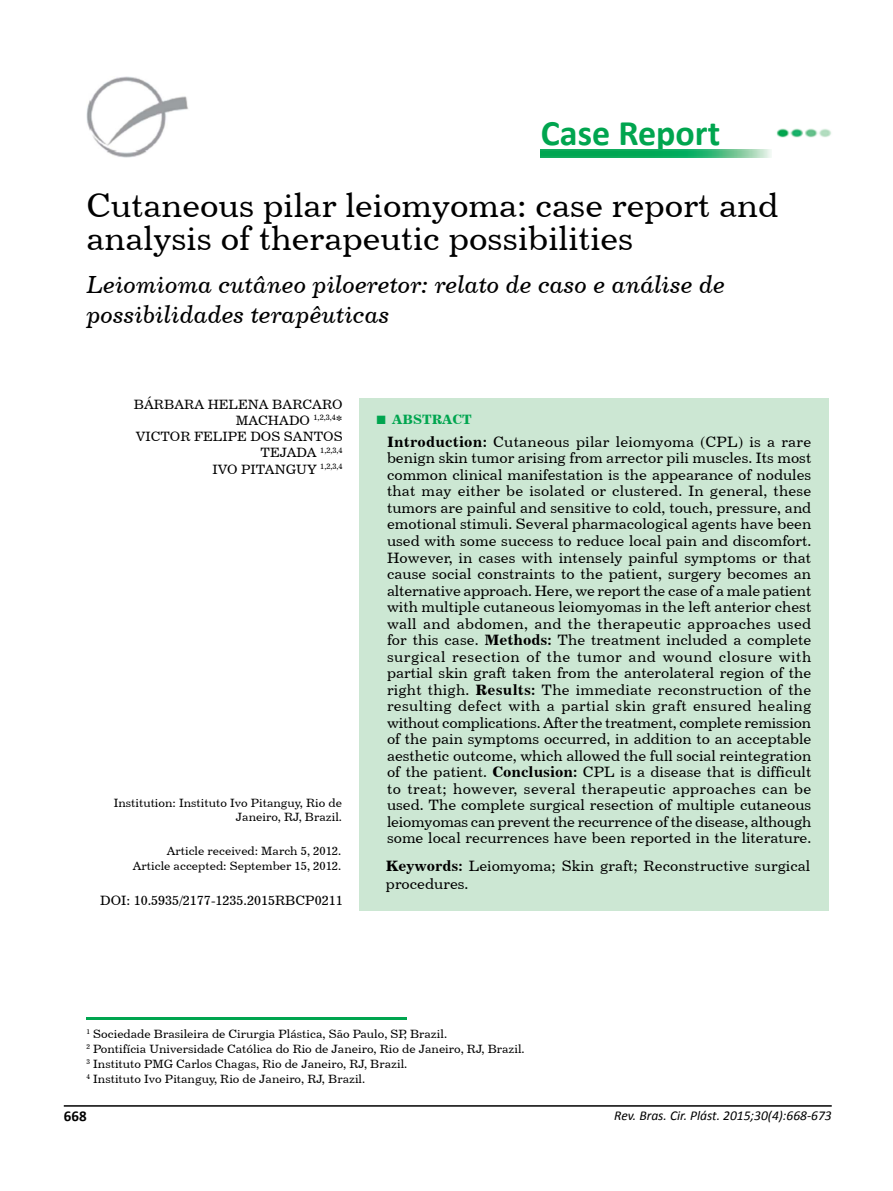
<style>
.page{position:relative;width:893px;height:1191px;background:#fff}
.page>*{position:absolute;margin:0;border:0;box-sizing:border-box;transform-origin:0 0}
.t1{font:700 36px "Calibri";color:#00a54f}
.t2{font:33.75px/33px "Century 731 BT Roman A";color:#000}
.t3{font:24.75px/30px "Century 731 BT Italic A";color:#000}
.t4{font:15px/16.5px "Century 731 BT Roman A";color:#000;text-align:justify}
.t5{font:700 15px "Calibri";color:#000}
.t6{font:13.5px/16.2px "Century 731 BT Roman A";color:#000;text-align:right}
.t7{font:italic 13.5px "Calibri";color:#000}
.t8{font:13.5px "Century 731 BT Bold A";color:#00a54f}
.t9{font:12px/15px "Century 731 BT Roman A";color:#000;text-align:right}
.t10{font:7.8px "Century 731 BT Roman A";color:#000}
.s1{font-size:13.5px}
.s2{font-family:"Times New Roman";font-weight:700;font-size:18px}
.s3{font-family:"Century 731 BT Bold A"}
</style>
<div class="page">
<hr style="left:64px;top:1105px;width:768px;height:1px;background:#000">
<img style="left:776px;top:128px;width:55px;height:10px">
<img style="left:87px;top:77px;width:101px;height:81px">
<hr style="left:86px;top:1017px;width:321px;height:3px;background:#00a54f">
<img style="left:540px;top:150px;width:232px;height:7px">
<div style="left:359px;top:398px;width:470px;height:513px;background:#cce7d3"></div>
<h1 class="t1" style="left:541px;top:108px;width:181px">Case Report</h1>
<h2 class="t2" style="left:86px;top:188px;width:693px">Cutaneous pilar leiomyoma: case report and analysis of therapeutic possibilities</h2>
<h3 class="t3" style="left:87px;top:269px;width:640px">Leiomioma cutâneo piloeretor: relato de caso e análise de possibilidades terapêuticas</h3>
<p class="t6" style="left:134px;top:396px;width:211px">BÁRBARA HELENA BARCARO<br>MACHADO <sup>1,2,3,4</sup>*<br>VICTOR FELIPE DOS SANTOS</p>
<p class="t10" style="left:261px;top:445px;width:84px"><span class="s1">TEJADA</span> 1,2,3,4</p>
<p class="t6" style="left:212px;top:460px;width:132px">IVO PITANGUY <sup>1,2,3,4</sup></p>
<p class="t9" style="left:114px;top:795px;width:230px;line-height:14.4px">Institution: Instituto Ivo Pitanguy, Rio de<br>Janeiro, RJ, Brazil.</p>
<p class="t9" style="left:133px;top:843px;width:210px;line-height:14.4px">Article received: March 5, 2012.<br>Article accepted: September 15, 2012.</p>
<p class="t6" style="left:100px;top:892px;width:244px">DOI: 10.5935/2177-1235.2015RBCP0211</p>
<p class="t8" style="left:376px;top:411px;width:98px"><span class="s2">■</span> ABSTRACT</p>
<p class="t4" style="left:387px;top:433px;width:426px"><span class="s3">Introduction:</span> Cutaneous pilar leiomyoma (CPL) is a rare benign skin tumor arising from arrector pili muscles. Its most common clinical manifestation is the appearance of nodules that may either be isolated or clustered. In general, these tumors are painful and sensitive to cold, touch, pressure, and emotional stimuli. Several pharmacological agents have been used with some success to reduce local pain and discomfort.<br>However, in cases with intensely painful symptoms or that cause social constraints to the patient, surgery becomes an alternative approach. Here, we report the case of a male patient with multiple cutaneous leiomyomas in the left anterior chest wall and abdomen, and the therapeutic approaches used for this case. <span class="s3">Methods:</span> The treatment included a complete surgical resection of the tumor and wound closure with partial skin graft taken from the anterolateral region of the right thigh. <span class="s3">Results:</span> The immediate reconstruction of the resulting defect with a partial skin graft ensured healing without complications. After the treatment, complete remission of the pain symptoms occurred, in addition to an acceptable aesthetic outcome, which allowed the full social reintegration of the patient. <span class="s3">Conclusion:</span> CPL is a disease that is difficult to treat; however, several therapeutic approaches can be used. The complete surgical resection of multiple cutaneous leiomyomas can prevent the recurrence of the disease, although some local recurrences have been reported in the literature.</p>
<p class="t4" style="left:386px;top:856px;width:426px;line-height:18px"><span class="s3">Keywords:</span> Leiomyoma; Skin graft; Reconstructive surgical procedures.</p>
<p class="t9" style="left:86px;top:1025px;width:440px;text-align:left"><sup>1</sup> Sociedade Brasileira de Cirurgia Plástica, São Paulo, SP, Brazil.<br><sup>2</sup> Pontifícia Universidade Católica do Rio de Janeiro, Rio de Janeiro, RJ, Brazil.<br><sup>3</sup> Instituto PMG Carlos Chagas, Rio de Janeiro, RJ, Brazil.<br><sup>4</sup> Instituto Ivo Pitanguy, Rio de Janeiro, RJ, Brazil.</p>
<p class="t5" style="left:64px;top:1105px;width:24px">668</p>
<p class="t7" style="left:614px;top:1106px;width:219px">Rev. Bras. Cir. Plást. 2015;30(4):668-673</p>
</div>
